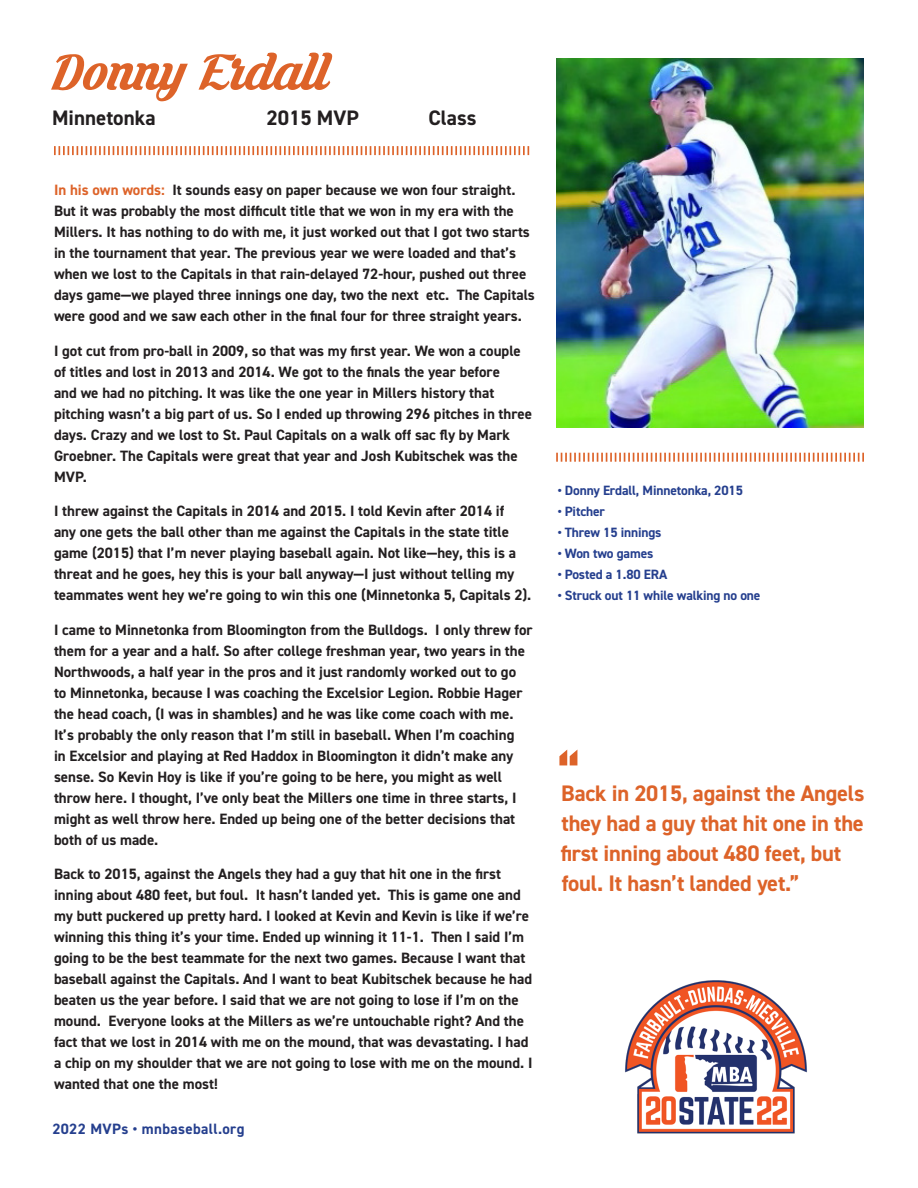
<style>
.page{position:relative;width:918px;height:1188px;background:#fff}
.page>*{position:absolute;margin:0;border:0;box-sizing:border-box;transform-origin:0 0}
.t1{font:67.5px "Krinkes Regular PERSONALUSE";color:#dd6329}
.t2{font:700 57px "DIN2014";color:#dd6329}
.t3{font:700 22.5px/30px "DIN2014";letter-spacing:-.01em;color:#dd6329}
.t4{font:700 21px "DIN2014";color:#231f20}
.t5{font:700 15px/21px "DIN2014";color:#231f20}
.t6{font:700 15px "DIN2014";letter-spacing:.025em;color:#253f8e}
.t7{font:700 13.5px "DIN2014";letter-spacing:-.01em;color:#253f8e}
.s1{color:#dd6329}
</style>
<div class="page">
<svg style="left:54px;top:146px;width:475px;height:9px"></svg>
<svg style="left:556px;top:453px;width:308px;height:9px"></svg>
<img style="left:625px;top:980px;width:182px;height:154px">
<img style="left:556px;top:58px;width:308px;height:370px">
<p class="t1" style="left:51px;top:27px;width:280px">Donny Erdall</p>
<p class="t4" style="left:52px;top:104px;width:105px">Minnetonka</p>
<p class="t4" style="left:266px;top:104px;width:94px">2015 MVP</p>
<p class="t4" style="left:428px;top:104px;width:50px">Class</p>
<p class="t5" style="left:54px;top:179px;width:482px"><span class="s1">In his own words:</span> It sounds easy on paper because we won four straight.<br>But it was probably the most difficult title that we won in my era with the Millers. It has nothing to do with me, it just worked out that I got two starts in the tournament that year. The previous year we were loaded and that’s when we lost to the Capitals in that rain-delayed 72-hour, pushed out three days game—we played three innings one day, two the next etc. The Capitals were good and we saw each other in the final four for three straight years.</p>
<p class="t5" style="left:54px;top:340px;width:480px">I got cut from pro-ball in 2009, so that was my first year. We won a couple of titles and lost in 2013 and 2014. We got to the finals the year before<br>and we had no pitching. It was like the one year in Millers history that pitching wasn’t a big part of us. So I ended up throwing 296 pitches in three days. Crazy and we lost to St. Paul Capitals on a walk off sac fly by Mark Groebner. The Capitals were great that year and Josh Kubitschek was the MVP.</p>
<p class="t5" style="left:54px;top:500px;width:479px">I threw against the Capitals in 2014 and 2015. I told Kevin after 2014 if<br>any one gets the ball other than me against the Capitals in the state title game (2015) that I’m never playing baseball again. Not like—hey, this is a threat and he goes, hey this is your ball anyway—I just without telling my teammates went hey we’re going to win this one (Minnetonka 5, Capitals 2).</p>
<p class="t5" style="left:54px;top:619px;width:480px">I came to Minnetonka from Bloomington from the Bulldogs. I only threw for them for a year and a half. So after college freshman year, two years in the Northwoods, a half year in the pros and it just randomly worked out to go<br>to Minnetonka, because I was coaching the Excelsior Legion. Robbie Hager the head coach, (I was in shambles) and he was like come coach with me.<br>It’s probably the only reason that I’m still in baseball. When I’m coaching<br>in Excelsior and playing at Red Haddox in Bloomington it didn’t make any sense. So Kevin Hoy is like if you’re going to be here, you might as well throw here. I thought, I’ve only beat the Millers one time in three starts, I might as well throw here. Ended up being one of the better decisions that both of us made.</p>
<p class="t5" style="left:54px;top:863px;width:480px">Back to 2015, against the Angels they had a guy that hit one in the first inning about 480 feet, but foul. It hasn’t landed yet. This is game one and my butt puckered up pretty hard. I looked at Kevin and Kevin is like if we’re winning this thing it’s your time. Ended up winning it 11-1. Then I said I’m going to be the best teammate for the next two games. Because I want that baseball against the Capitals. And I want to beat Kubitschek because he had beaten us the year before. I said that we are not going to lose if I’m on the mound. Everyone looks at the Millers as we’re untouchable right? And the fact that we lost in 2014 with me on the mound, that was devastating. I had a chip on my shoulder that we are not going to lose with me on the mound. I wanted that one the most!</p>
<p class="t6" style="left:52px;top:1119px;width:194px">2022 MVPs • mnbaseball.org</p>
<p class="t7" style="left:558px;top:482px;width:187px">• Donny Erdall, Minnetonka, 2015</p>
<p class="t7" style="left:558px;top:503px;width:49px">• Pitcher</p>
<p class="t7" style="left:558px;top:524px;width:105px">• Threw 15 innings</p>
<p class="t7" style="left:558px;top:545px;width:97px">• Won two games</p>
<p class="t7" style="left:558px;top:566px;width:111px">• Posted a 1.80 ERA</p>
<p class="t7" style="left:558px;top:587px;width:204px">• Struck out 11 while walking no one</p>
<p class="t2" style="left:558px;top:738px;width:24px">“</p>
<p class="t3" style="left:561px;top:778px;width:305px">Back in 2015, against the Angels they had a guy that hit one in the first inning about 480 feet, but foul. It hasn’t landed yet.”</p>
</div>
